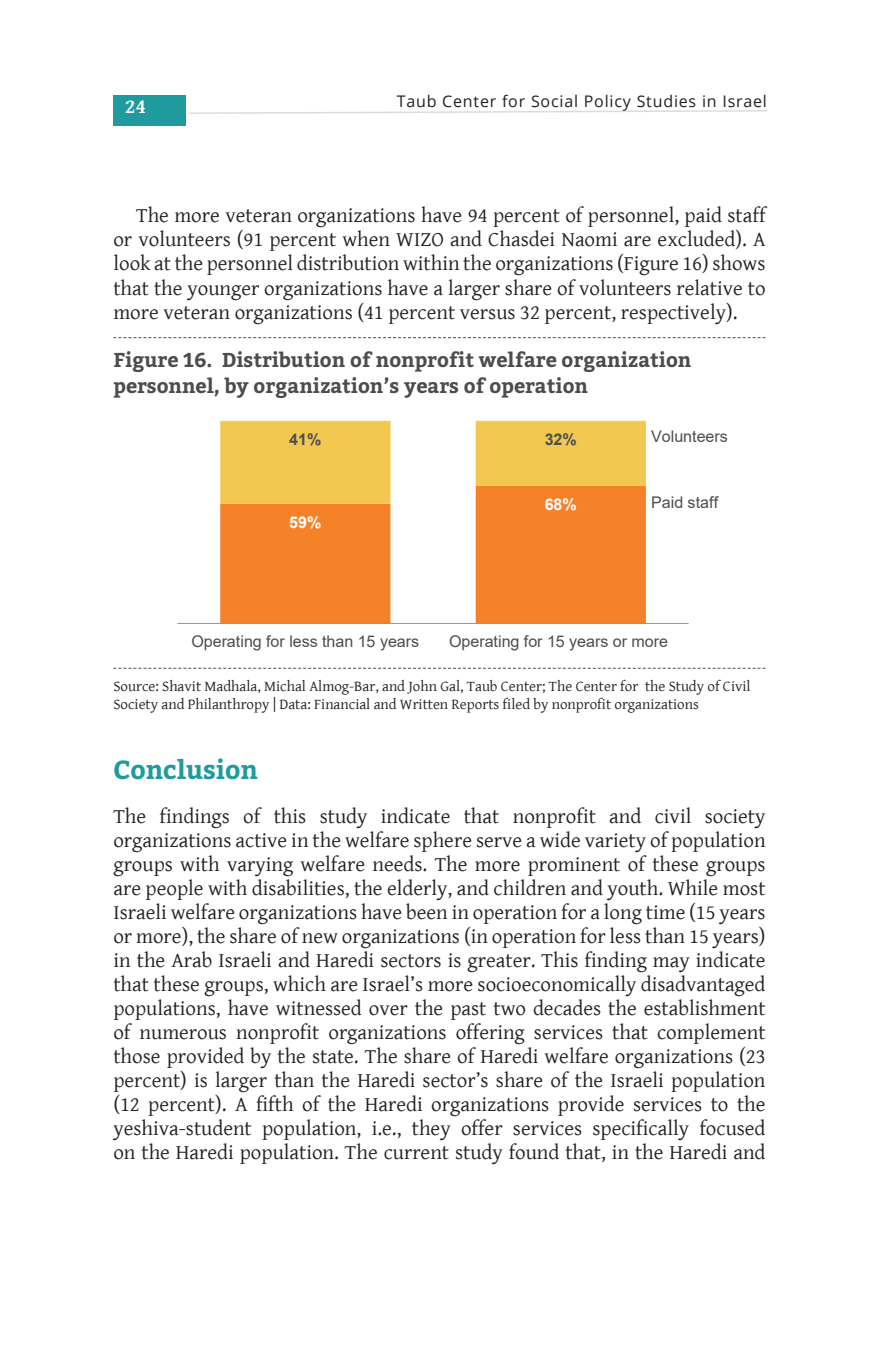
<style>
.page{position:relative;width:879px;height:1361px;background:#fff}
.page>*{position:absolute;margin:0;border:0;box-sizing:border-box;transform-origin:0 0}
.Numbered_section{font:700 26px "Bitter";color:#1f9b9e}
.Text_no_indent{font:21px/24px "Gentium Basic";color:#231f20;text-align:justify}
.Text_with_indent{font:21px/24px "Gentium Basic";color:#231f20;text-align:justify}
.t1{font:700 21px "Gentium Basic";color:#fff}
.Figure_title{font:700 20px/26px "Bitter";color:#4b4c4d}
.t2{font:16px "Arial";letter-spacing:-.005em;color:#4d4d4f}
.t3{font:16px "Open Sans";letter-spacing:.05em;color:#231f20}
.t4{font:700 16px "Arial";color:#fff}
.t5{font:700 16px "Arial";color:#4d4d4f}
.Data_and_source{font:15px/18px "Gentium Basic";color:#231f20}
</style>
<div class="page">
<svg style="left:189px;top:110px;width:578px;height:4px"></svg>
<svg style="left:113px;top:337px;width:652px;height:1px"></svg>
<svg style="left:113px;top:668px;width:652px;height:1px"></svg>
<svg style="left:220px;top:504px;width:426px;height:119px;fill:#f58229"></svg>
<svg style="left:220px;top:421px;width:426px;height:83px"></svg>
<hr style="left:177px;top:623px;width:511px;height:1px;background:#939598">
<div style="left:113px;top:95px;width:73px;height:31px;background:#1f9b9e"></div>
<p class="t1" style="left:125px;top:91px;width:23px">24</p>
<p class="t3" style="left:397px;top:91px;width:372px">Taub Center for Social Policy Studies in Israel</p>
<p class="Text_with_indent" style="left:113px;top:203px;width:654px;text-indent:23px">The more veteran organizations have 94 percent of personnel, paid staff or volunteers (91 percent when WIZO and Chasdei Naomi are excluded). A look at the personnel distribution within the organizations (Figure 16) shows that the younger organizations have a larger share of volunteers relative to more veteran organizations (41 percent versus 32 percent, respectively).</p>
<p class="Figure_title" style="left:113px;top:347px;width:579px">Figure 16. Distribution of nonprofit welfare organization personnel, by organization’s years of operation</p>
<p class="t5" style="left:289px;top:428px;width:34px">41%</p>
<p class="t5" style="left:545px;top:428px;width:34px">32%</p>
<p class="t4" style="left:289px;top:511px;width:34px">59%</p>
<p class="t4" style="left:545px;top:493px;width:34px">68%</p>
<p class="t2" style="left:651px;top:425px;width:78px">Volunteers</p>
<p class="t2" style="left:651px;top:492px;width:69px">Paid staff</p>
<p class="t2" style="left:191px;top:631px;width:229px">Operating for less than 15 years</p>
<p class="t2" style="left:449px;top:631px;width:220px">Operating for 15 years or more</p>
<p class="Data_and_source" style="left:113px;top:677px;width:639px">Source: Shavit Madhala, Michal Almog-Bar, and John Gal, Taub Center; The Center for the Study of Civil<br>Society and Philanthropy | Data: Financial and Written Reports filed by nonprofit organizations</p>
<p class="Numbered_section" style="left:113px;top:754px;width:146px">Conclusion</p>
<p class="Text_no_indent" style="left:113px;top:803px;width:654px">The findings of this study indicate that nonprofit and civil society organizations active in the welfare sphere serve a wide variety of population groups with varying welfare needs. The more prominent of these groups are people with disabilities, the elderly, and children and youth. While most Israeli welfare organizations have been in operation for a long time (15 years or more), the share of new organizations (in operation for less than 15 years) in the Arab Israeli and Haredi sectors is greater. This finding may indicate that these groups, which are Israel’s more socioeconomically disadvantaged populations, have witnessed over the past two decades the establishment of numerous nonprofit organizations offering services that complement those provided by the state. The share of Haredi welfare organizations (23 percent) is larger than the Haredi sector’s share of the Israeli population (12 percent). A fifth of the Haredi organizations provide services to the yeshiva-student population, i.e., they offer services specifically focused on the Haredi population. The current study found that, in the Haredi and</p>
</div>
